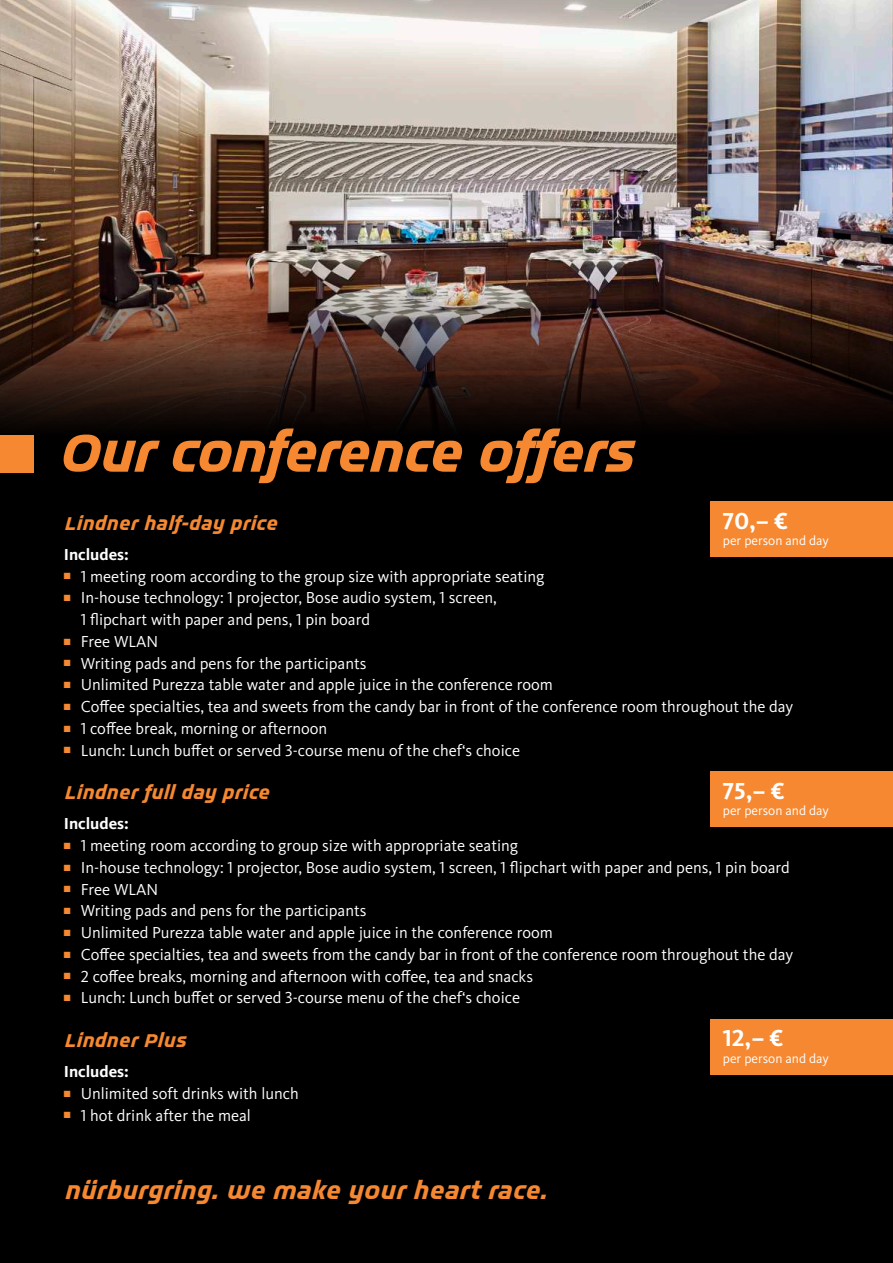
<style>
.page{position:relative;width:893px;height:1263px;background:#000}
.page>*{position:absolute;margin:0;border:0;box-sizing:border-box;transform-origin:0 0}
.t1{font:67.5px "Notes Style Nbr Brand";letter-spacing:-.025em;color:#f58831}
.t2{font:30px "Notes Style Nbr Brand";color:#f58831}
.t3{font:700 24px "Kievit OT";color:#fff}
.t4{font:23.25px "Notes Style Nbr Brand";color:#f58831}
.t5{font:16.5px/21.8px "Kievit OT";color:#fff}
.t6{font:700 16.5px "Kievit OT";color:#fff}
.t7{font:13.5px "Kievit OT";color:#fff}
.s1{color:#f58831}
</style>
<div class="page">
<img style="left:0;top:0;width:893px;height:428px">
<div style="left:710px;top:502px;width:183px;height:55px;background:#f58831"></div>
<div style="left:710px;top:772px;width:183px;height:55px;background:#f58831"></div>
<div style="left:710px;top:1019px;width:183px;height:56px;background:#f58831"></div>
<div style="left:0;top:435px;width:34px;height:37px;background:#f58831"></div>
<h1 class="t1" style="left:56px;top:428px;width:578px">Our conference offers</h1>
<h3 class="t3" style="left:723px;top:511px;width:66px">70,– €</h3>
<p class="t7" style="left:723px;top:535px;width:108px">per person and day</p>
<h3 class="t4" style="left:64px;top:515px;width:214px">Lindner half-day price</h3>
<p class="t6" style="left:64px;top:548px;width:67px">Includes:</p>
<p class="t5" style="left:64px;top:567px;width:482px"><span class="s1">■</span> 1 meeting room according to the group size with appropriate seating</p>
<p class="t5" style="left:81px;top:588px;width:418px;text-indent:-17px"><span class="s1">■</span> In-house technology: 1 projector, Bose audio system, 1 screen,<br>1 flipchart with paper and pens, 1 pin board</p>
<p class="t5" style="left:64px;top:632px;width:96px"><span class="s1">■</span> Free WLAN</p>
<p class="t5" style="left:64px;top:654px;width:304px"><span class="s1">■</span> Writing pads and pens for the participants</p>
<p class="t5" style="left:64px;top:675px;width:491px"><span class="s1">■</span> Unlimited Purezza table water and apple juice in the conference room</p>
<p class="t5" style="left:64px;top:697px;width:731px"><span class="s1">■</span> Coffee specialties, tea and sweets from the candy bar in front of the conference room throughout the day</p>
<p class="t5" style="left:64px;top:719px;width:265px"><span class="s1">■</span> 1 coffee break, morning or afternoon</p>
<p class="t5" style="left:64px;top:741px;width:458px"><span class="s1">■</span> Lunch: Lunch buffet or served 3-course menu of the chef‘s choice</p>
<h3 class="t4" style="left:64px;top:784px;width:207px">Lindner full day price</h3>
<p class="t6" style="left:64px;top:817px;width:67px">Includes:</p>
<p class="t5" style="left:64px;top:836px;width:456px"><span class="s1">■</span> 1 meeting room according to group size with appropriate seating</p>
<p class="t5" style="left:64px;top:858px;width:728px"><span class="s1">■</span> In-house technology: 1 projector, Bose audio system, 1 screen, 1 flipchart with paper and pens, 1 pin board</p>
<p class="t5" style="left:64px;top:880px;width:96px"><span class="s1">■</span> Free WLAN</p>
<p class="t5" style="left:64px;top:901px;width:304px"><span class="s1">■</span> Writing pads and pens for the participants</p>
<p class="t5" style="left:64px;top:923px;width:491px"><span class="s1">■</span> Unlimited Purezza table water and apple juice in the conference room</p>
<p class="t5" style="left:64px;top:945px;width:731px"><span class="s1">■</span> Coffee specialties, tea and sweets from the candy bar in front of the conference room throughout the day</p>
<p class="t5" style="left:64px;top:967px;width:471px"><span class="s1">■</span> 2 coffee breaks, morning and afternoon with coffee, tea and snacks</p>
<p class="t5" style="left:64px;top:988px;width:458px"><span class="s1">■</span> Lunch: Lunch buffet or served 3-course menu of the chef‘s choice</p>
<h3 class="t4" style="left:64px;top:1032px;width:123px">Lindner Plus</h3>
<p class="t6" style="left:64px;top:1065px;width:67px">Includes:</p>
<p class="t5" style="left:64px;top:1084px;width:236px"><span class="s1">■</span> Unlimited soft drinks with lunch</p>
<p class="t5" style="left:64px;top:1106px;width:189px"><span class="s1">■</span> 1 hot drink after the meal</p>
<h3 class="t3" style="left:723px;top:781px;width:63px">75,– €</h3>
<p class="t7" style="left:723px;top:805px;width:108px">per person and day</p>
<h3 class="t3" style="left:723px;top:1029px;width:62px">12,– €</h3>
<p class="t7" style="left:723px;top:1053px;width:108px">per person and day</p>
<h2 class="t2" style="left:64px;top:1180px;width:484px">nürburgring. we make your heart race.</h2>
</div>
